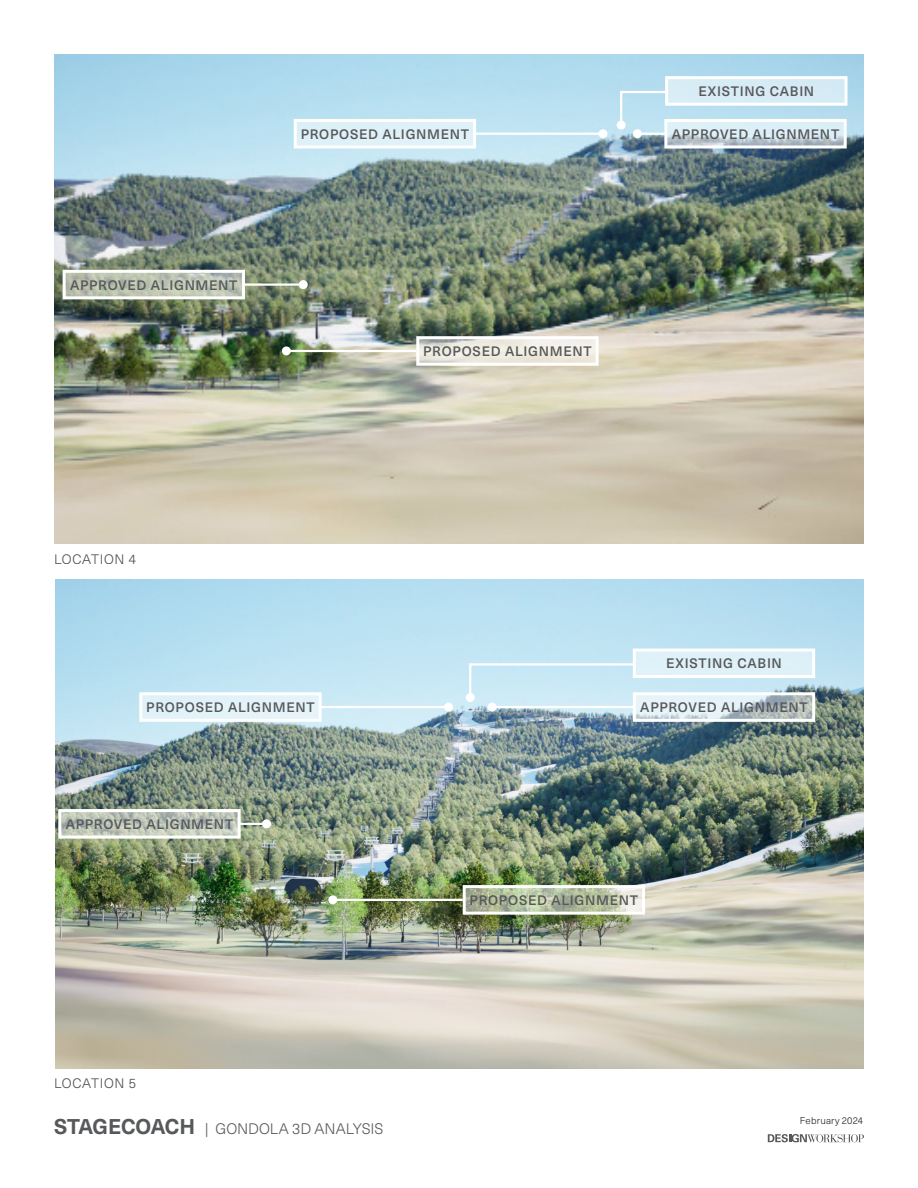
<style>
.page{position:relative;width:918px;height:1188px;background:#fff}
.page>*{position:absolute;margin:0;border:0;box-sizing:border-box;transform-origin:0 0}
.Sheet_Title{font:300 15px "Neue Haas Unica W1 G";letter-spacing:-.005em;color:#57585a}
.t1{font:500 13.5px "Neue Haas Unica W1 G";letter-spacing:.05em;color:#57585a}
.t2{font:300 13.5px "Neue Haas Unica W1 G";letter-spacing:.05em;color:#231f20}
.Title_block_date{font:300 9.75px "Neue Haas Unica W1 G";letter-spacing:.02em;color:#231f20}
.s1{font-weight:700;font-size:21px}
</style>
<div class="page">
<svg style="left:768px;top:1134px;width:96px;height:8px"></svg>
<img style="left:55px;top:55px;width:808px;height:489px">
<img style="left:55px;top:579px;width:809px;height:489px">
<div style="left:141px;top:694px;width:179px;height:26px;background:#e3f3f9"></div>
<div style="left:139px;top:692px;width:183px;height:30px;border:3px solid #fff"></div>
<hr style="left:319px;top:706px;width:130px;height:2px;background:#fff">
<div style="left:444px;top:703px;width:9px;height:9px;background:#fff;border-radius:50%"></div>
<svg style="left:62px;top:813px;width:175px;height:22px;background:#bcc4b7"></svg>
<div style="left:58px;top:809px;width:183px;height:30px;border:3px solid #fff"></div>
<hr style="left:238px;top:823px;width:29px;height:2px;background:#fff">
<div style="left:262px;top:819px;width:9px;height:9px;background:#fff;border-radius:50%"></div>
<svg style="left:467px;top:889px;width:174px;height:22px;background:#bac4a7"></svg>
<div style="left:463px;top:885px;width:182px;height:30px;border:3px solid #fff"></div>
<hr style="left:333px;top:899px;width:130px;height:2px;background:#fff">
<div style="left:328px;top:895px;width:9px;height:9px;background:#fff;border-radius:50%"></div>
<svg style="left:637px;top:696px;width:174px;height:22px;background:#cddadf"></svg>
<div style="left:633px;top:692px;width:182px;height:30px;border:3px solid #fff"></div>
<hr style="left:492px;top:706px;width:142px;height:2px;background:#fff">
<div style="left:488px;top:703px;width:9px;height:9px;background:#fff;border-radius:50%"></div>
<div style="left:295px;top:120px;width:180px;height:27px;background:#dff1f8"></div>
<div style="left:294px;top:119px;width:182px;height:29px;border:3px solid #fff"></div>
<hr style="left:473px;top:133px;width:130px;height:2px;background:#fff">
<div style="left:598px;top:129px;width:10px;height:9px;background:#fff;border-radius:50%"></div>
<svg style="left:420px;top:340px;width:175px;height:22px;background:#ebe8df"></svg>
<div style="left:416px;top:336px;width:183px;height:30px;border:3px solid #fff"></div>
<hr style="left:286px;top:350px;width:130px;height:2px;background:#fff">
<div style="left:282px;top:346px;width:9px;height:9px;background:#fff;border-radius:50%"></div>
<svg style="left:67px;top:274px;width:174px;height:21px;background:#bcc3b1"></svg>
<div style="left:63px;top:270px;width:182px;height:29px;border:3px solid #fff"></div>
<hr style="left:242px;top:283px;width:61px;height:3px;background:#fff">
<div style="left:299px;top:280px;width:9px;height:9px;background:#fff;border-radius:50%"></div>
<svg style="left:668px;top:123px;width:175px;height:21px;background:#cfdfe8"></svg>
<div style="left:664px;top:119px;width:183px;height:29px;border:3px solid #fff"></div>
<hr style="left:637px;top:133px;width:29px;height:2px;background:#fff">
<div style="left:633px;top:129px;width:9px;height:9px;background:#fff;border-radius:50%"></div>
<div style="left:634px;top:650px;width:180px;height:27px;background:#dff1f8"></div>
<div style="left:633px;top:649px;width:182px;height:29px;border:3px solid #fff"></div>
<svg style="left:468px;top:662px;width:168px;height:38px;background:#cdeaf6"></svg>
<div style="left:466px;top:693px;width:9px;height:9px;background:#fff;border-radius:50%"></div>
<div style="left:667px;top:78px;width:179px;height:26px;background:#d7ecf5"></div>
<div style="left:665px;top:76px;width:183px;height:30px;border:3px solid #fff"></div>
<svg style="left:619px;top:90px;width:50px;height:37px;background:#c4e4f3"></svg>
<div style="left:617px;top:121px;width:9px;height:9px;background:#fff;border-radius:50%"></div>
<p class="t1" style="left:70px;top:275px;width:169px">APPROVED ALIGNMENT</p>
<p class="t1" style="left:301px;top:124px;width:170px">PROPOSED ALIGNMENT</p>
<p class="t1" style="left:423px;top:341px;width:170px">PROPOSED ALIGNMENT</p>
<p class="t1" style="left:698px;top:81px;width:117px">EXISTING CABIN</p>
<p class="t1" style="left:672px;top:124px;width:169px">APPROVED ALIGNMENT</p>
<p class="t2" style="left:54px;top:549px;width:84px">LOCATION 4</p>
<p class="t1" style="left:146px;top:697px;width:170px">PROPOSED ALIGNMENT</p>
<p class="t1" style="left:66px;top:814px;width:169px">APPROVED ALIGNMENT</p>
<p class="t1" style="left:666px;top:654px;width:117px">EXISTING CABIN</p>
<p class="t1" style="left:640px;top:697px;width:169px">APPROVED ALIGNMENT</p>
<p class="t2" style="left:54px;top:1074px;width:84px">LOCATION 5</p>
<p class="Sheet_Title" style="left:54px;top:1118px;width:331px"><span class="s1">STAGECOACH</span> | GONDOLA 3D ANALYSIS</p>
<p class="t1" style="left:470px;top:890px;width:170px">PROPOSED ALIGNMENT</p>
<p class="Title_block_date" style="left:800px;top:1114px;width:65px">February 2024</p>
</div>
